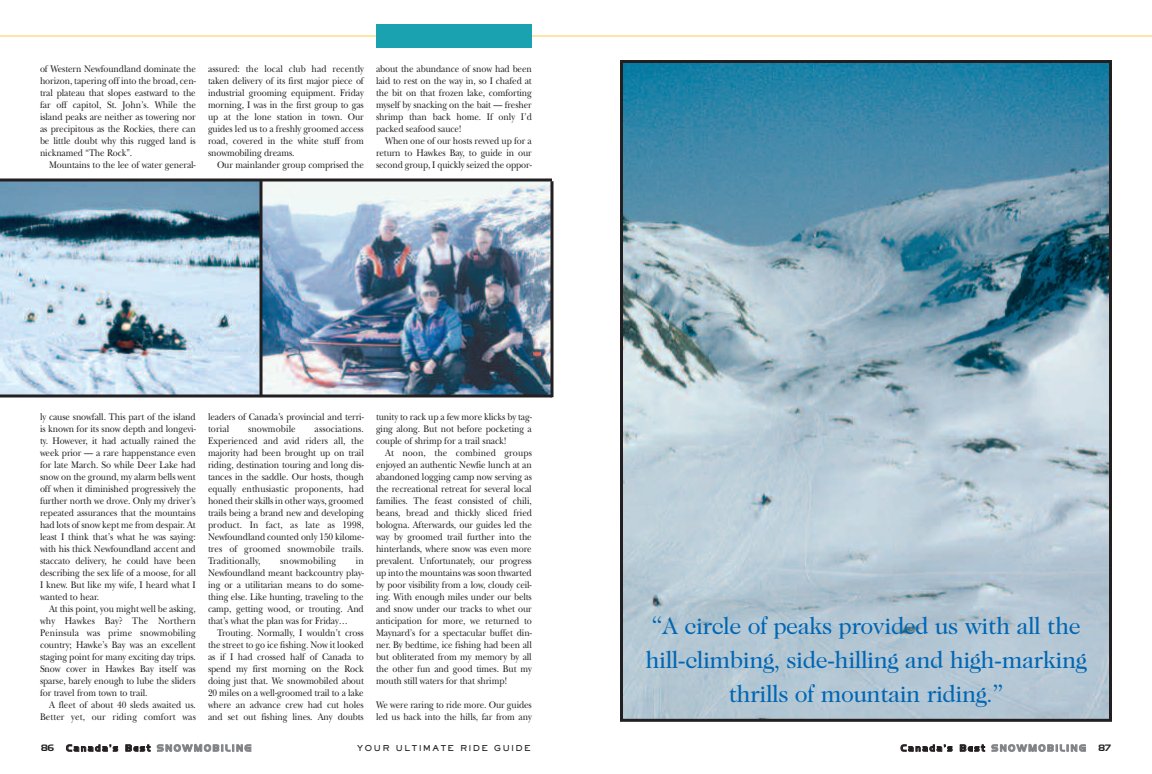
<style>
.page{position:relative;width:1152px;height:774px;background:#fff}
.page>*{position:absolute;margin:0;border:0;box-sizing:border-box;transform-origin:0 0}
.t1{font:24px/34px "Caslon Two Twenty Four";letter-spacing:-.02em;color:#0166b3;text-align:center}
.t2{font:10px/12px "New Baskerville";letter-spacing:-.01em;color:#231f20;text-align:justify;scale:.9 1}
.t3{font:10px/12px "New Baskerville";letter-spacing:.01em;color:#231f20;text-align:right;scale:.9 1}
.t4{font:9px "Handel Gothic BT";letter-spacing:.175em;color:#231f20}
.t5{font:8px "AT Sackers Heavy Gothic";letter-spacing:.15em;color:#231f20}
.s1{color:#808285}
</style>
<div class="page">
<img style="left:0;top:182px;width:260px;height:212px">
<img style="left:262px;top:182px;width:288px;height:212px">
<img style="left:624px;top:64px;width:484px;height:654px">
<div style="left:620px;top:60px;width:492px;height:662px;border:3px solid #231f20"></div>
<hr style="left:0;top:36px;width:1152px;height:1px;background:#fecc4e">
<div style="left:376px;top:24px;width:156px;height:24px;background:#1ba2b0"></div>
<svg style="left:0;top:178px;width:552px;height:4px;background:#4f4f52"></svg>
<svg style="left:0;top:394px;width:552px;height:4px;background:#504f52"></svg>
<hr style="left:260px;top:180px;width:2px;height:216px;background:#231f20">
<hr style="left:550px;top:181px;width:3px;height:216px;background:#231f20">
<p class="t2" style="left:40px;top:64px;width:175px">of Western Newfoundland dominate the horizon, tapering off into the broad, cen&shy;tral plateau that slopes eastward to the far off capitol, St. John’s. While the island peaks are neither as towering nor as precipitous as the Rockies, there can be little doubt why this rugged land is nicknamed “The Rock”.</p>
<p class="t2" style="left:49px;top:160px;width:165px">Mountains to the lee of water general-</p>
<p class="t2" style="left:208px;top:64px;width:175px">assured: the local club had recently taken delivery of its first major piece of industrial grooming equipment. Friday morning, I was in the first group to gas up at the lone station in town. Our guides led us to a freshly groomed access road, covered in the white stuff from snowmobiling dreams.</p>
<p class="t2" style="left:217px;top:160px;width:165px">Our mainlander group comprised the</p>
<p class="t2" style="left:376px;top:64px;width:175px">about the abundance of snow had been laid to rest on the way in, so I chafed at the bit on that frozen lake, comforting myself by snacking on the bait — fresher shrimp than back home. If only I’d packed seafood sauce!</p>
<p class="t2" style="left:376px;top:136px;width:175px;text-indent:9px">When one of our hosts revved up for a return to Hawkes Bay, to guide in our second group, I quickly seized the oppor-</p>
<p class="t2" style="left:40px;top:412px;width:175px">ly cause snowfall. This part of the island is known for its snow depth and longevi&shy;ty. However, it had actually rained the week prior — a rare happenstance even for late March. So while Deer Lake had snow on the ground, my alarm bells went off when it diminished progressively the further north we drove. Only my driver’s repeated assurances that the mountains had lots of snow kept me from despair. At least I think that’s what he was saying: with his thick Newfoundland accent and staccato delivery, he could have been describing the sex life of a moose, for all I knew. But like my wife, I heard what I wanted to hear.</p>
<p class="t2" style="left:40px;top:604px;width:175px;text-indent:9px">At this point, you might well be asking, why Hawkes Bay? The Northern Peninsula was prime snowmobiling country; Hawke’s Bay was an excellent staging point for many exciting day trips.<br>Snow cover in Hawkes Bay itself was sparse, barely enough to lube the sliders for travel from town to trail.</p>
<p class="t3" style="left:40px;top:700px;width:175px">A fleet of about 40 sleds awaited us.<br>Better yet, our riding comfort was</p>
<p class="t2" style="left:208px;top:412px;width:175px">leaders of Canada’s provincial and terri&shy;torial</p>
<p class="t3" style="left:248px;top:424px;width:54px">snowmobile</p>
<p class="t2" style="left:208px;top:424px;width:175px;text-indent:107px">associations.<br>Experienced and avid riders all, the majority had been brought up on trail riding, destination touring and long dis&shy;tances in the saddle. Our hosts, though equally enthusiastic proponents, had honed their skills in other ways, groomed trails being a brand new and developing product. In fact, as late as 1998, Newfoundland counted only 150 kilome&shy;tres of groomed snowmobile trails.<br>Traditionally,</p>
<p class="t3" style="left:280px;top:556px;width:64px">snowmobiling</p>
<p class="t2" style="left:208px;top:556px;width:175px;text-indent:148px">in Newfoundland meant backcountry play&shy;ing or a utilitarian means to do some&shy;thing else. Like hunting, traveling to the camp, getting wood, or trouting. And that’s what the plan was for Friday…</p>
<p class="t2" style="left:208px;top:628px;width:175px;text-indent:9px">Trouting. Normally, I wouldn’t cross the street to go ice fishing. Now it looked as if I had crossed half of Canada to spend my first morning on the Rock doing just that. We snowmobiled about 20 miles on a well-groomed trail to a lake where an advance crew had cut holes and set out fishing lines. Any doubts</p>
<p class="t2" style="left:376px;top:412px;width:175px">tunity to rack up a few more klicks by tag&shy;ging along. But not before pocketing a couple of shrimp for a trail snack!</p>
<p class="t2" style="left:376px;top:448px;width:175px;text-indent:9px">At noon, the combined groups enjoyed an authentic Newfie lunch at an abandoned logging camp now serving as the recreational retreat for several local families. The feast consisted of chili, beans, bread and thickly sliced fried bologna. Afterwards, our guides led the way by groomed trail further into the hinterlands, where snow was even more prevalent. Unfortunately, our progress up into the mountains was soon thwarted by poor visibility from a low, cloudy ceil&shy;ing. With enough miles under our belts and snow under our tracks to whet our anticipation for more, we returned to Maynard’s for a spectacular buffet din&shy;ner. By bedtime, ice fishing had been all but obliterated from my memory by all the other fun and good times. But my mouth still waters for that shrimp!</p>
<p class="t2" style="left:376px;top:700px;width:175px">We were raring to ride more. Our guides led us back into the hills, far from any</p>
<h1 class="t1" style="left:645px;top:611px;width:443px">“A circle of peaks provided us with all the hill-climbing, side-hilling and high-marking thrills of mountain riding.”</h1>
<p class="t4" style="left:41px;top:745px;width:15px">86</p>
<p class="t4" style="left:66px;top:745px;width:187px">Canada’s Best <span class="s1">SNOWMOBILING</span></p>
<p class="t5" style="left:357px;top:745px;width:175px">YOUR ULTIMATE RIDE GUIDE</p>
<p class="t4" style="left:901px;top:745px;width:187px">Canada’s Best <span class="s1">SNOWMOBILING</span></p>
<p class="t4" style="left:1099px;top:745px;width:14px">87</p>
</div>
